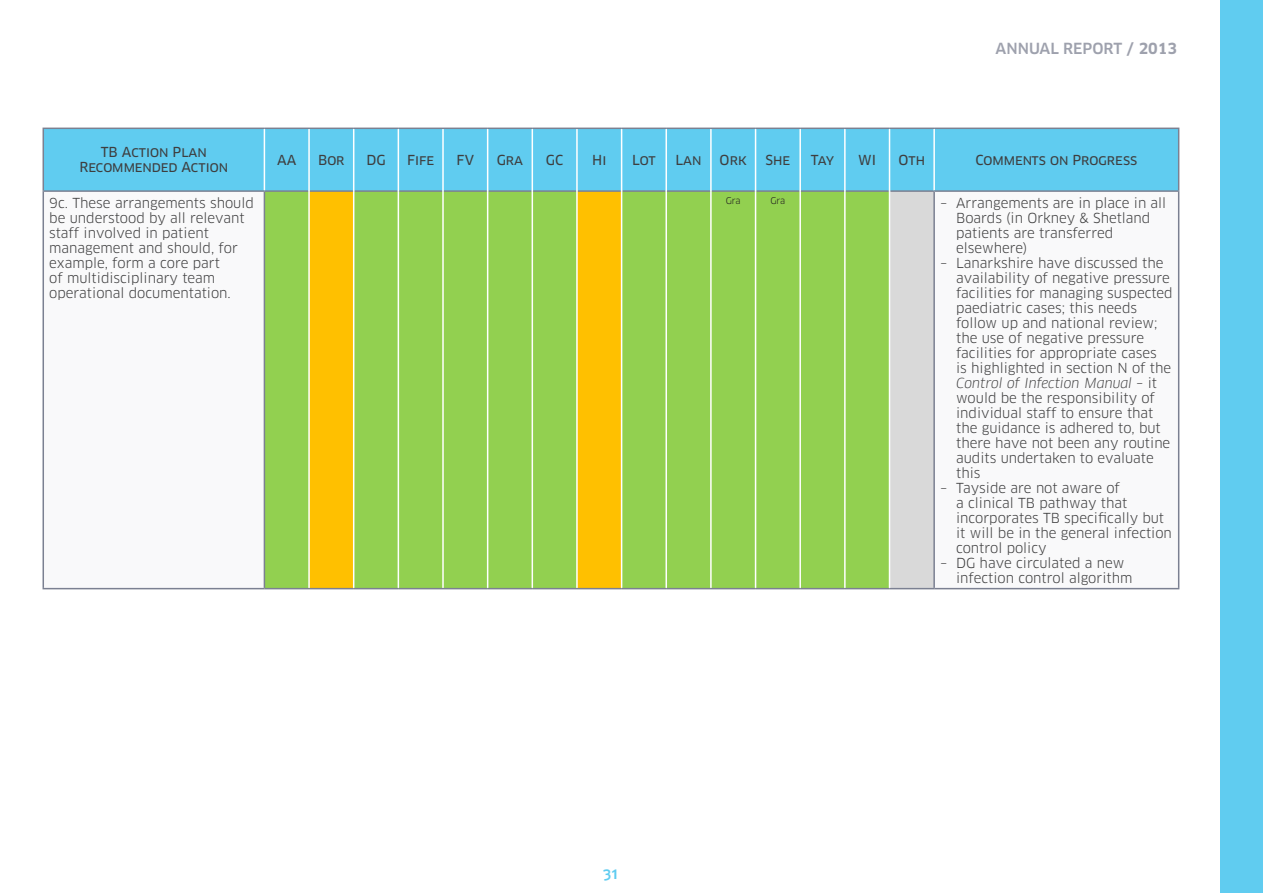
<style>
.page{position:relative;width:1263px;height:893px;background:#fff}
.page>*{position:absolute;margin:0;border:0;box-sizing:border-box;transform-origin:0 0}
.t1{font:500 15px "Clan";color:#9ea1ad}
.t2{font:500 15px "Clan OSF";color:#60ccf0}
.Body_TABLE_TEXT{font:13.5px/15px "Clan";color:#3e3e3f}
.Body_TABLE_TEXT-2{font:13.5px "Clan News SC";color:#3e3e3f}
.Small_Table_TEXT{font:9px "Clan";letter-spacing:-.01em;color:#231f20}
.s1{font-weight:700}
.s2{font-family:"Clan LF";font-style:italic}
</style>
<div class="page">
<div style="left:1220px;top:0;width:43px;height:893px;background:#60ccf0"></div>
<div style="left:44px;top:129px;width:1134px;height:61px;background:#60ccf0"></div>
<div style="left:265px;top:192px;width:624px;height:396px;background:#92d050"></div>
<svg style="left:310px;top:192px;width:311px;height:396px;background:#b1cb3a"></svg>
<div style="left:889px;top:191px;width:45px;height:398px;background:#d9d9d9"></div>
<hr style="left:43px;top:128px;width:221px;height:1px;background:#7b8091">
<hr style="left:43px;top:129px;width:1px;height:61px;background:#7b8091">
<hr style="left:264px;top:128px;width:45px;height:1px;background:#7b8091">
<hr style="left:309px;top:128px;width:45px;height:1px;background:#7b8091">
<hr style="left:354px;top:128px;width:44px;height:1px;background:#7b8091">
<hr style="left:398px;top:128px;width:45px;height:1px;background:#7b8091">
<hr style="left:443px;top:128px;width:45px;height:1px;background:#7b8091">
<hr style="left:488px;top:128px;width:44px;height:1px;background:#7b8091">
<hr style="left:532px;top:128px;width:45px;height:1px;background:#7b8091">
<hr style="left:577px;top:128px;width:45px;height:1px;background:#7b8091">
<hr style="left:622px;top:128px;width:44px;height:1px;background:#7b8091">
<hr style="left:666px;top:128px;width:45px;height:1px;background:#7b8091">
<hr style="left:711px;top:128px;width:44px;height:1px;background:#7b8091">
<hr style="left:755px;top:128px;width:45px;height:1px;background:#7b8091">
<hr style="left:800px;top:128px;width:45px;height:1px;background:#7b8091">
<hr style="left:845px;top:128px;width:44px;height:1px;background:#7b8091">
<hr style="left:889px;top:128px;width:45px;height:1px;background:#7b8091">
<hr style="left:934px;top:128px;width:245px;height:1px;background:#7b8091">
<hr style="left:1178px;top:129px;width:1px;height:61px;background:#7b8091">
<hr style="left:43px;top:192px;width:1px;height:396px;background:#7b8091">
<hr style="left:1178px;top:192px;width:1px;height:396px;background:#7b8091">
<hr style="left:43px;top:588px;width:221px;height:1px;background:#7b8091">
<hr style="left:934px;top:588px;width:245px;height:1px;background:#7b8091">
<hr style="left:264px;top:190px;width:44px;height:2px;background:#7b8091">
<hr style="left:264px;top:192px;width:1px;height:396px;background:#7b8091">
<hr style="left:310px;top:190px;width:43px;height:2px;background:#7b8091">
<hr style="left:354px;top:190px;width:44px;height:2px;background:#7b8091">
<hr style="left:399px;top:190px;width:43px;height:2px;background:#7b8091">
<hr style="left:444px;top:190px;width:43px;height:2px;background:#7b8091">
<hr style="left:488px;top:190px;width:43px;height:2px;background:#7b8091">
<hr style="left:533px;top:190px;width:43px;height:2px;background:#7b8091">
<hr style="left:578px;top:190px;width:43px;height:2px;background:#7b8091">
<hr style="left:622px;top:190px;width:43px;height:2px;background:#7b8091">
<hr style="left:667px;top:190px;width:43px;height:2px;background:#7b8091">
<hr style="left:712px;top:190px;width:43px;height:2px;background:#7b8091">
<hr style="left:756px;top:190px;width:43px;height:2px;background:#7b8091">
<hr style="left:801px;top:190px;width:43px;height:2px;background:#7b8091">
<hr style="left:846px;top:190px;width:43px;height:2px;background:#7b8091">
<hr style="left:890px;top:190px;width:44px;height:2px;background:#7b8091">
<hr style="left:933px;top:192px;width:2px;height:396px;background:#7b8091">
<hr style="left:264px;top:588px;width:45px;height:1px;background:#7b8091">
<hr style="left:309px;top:588px;width:45px;height:1px;background:#7b8091">
<hr style="left:354px;top:588px;width:44px;height:1px;background:#7b8091">
<hr style="left:398px;top:588px;width:45px;height:1px;background:#7b8091">
<hr style="left:443px;top:588px;width:45px;height:1px;background:#7b8091">
<hr style="left:488px;top:588px;width:44px;height:1px;background:#7b8091">
<hr style="left:532px;top:588px;width:45px;height:1px;background:#7b8091">
<hr style="left:577px;top:588px;width:45px;height:1px;background:#7b8091">
<hr style="left:622px;top:588px;width:44px;height:1px;background:#7b8091">
<hr style="left:666px;top:588px;width:45px;height:1px;background:#7b8091">
<hr style="left:711px;top:588px;width:44px;height:1px;background:#7b8091">
<hr style="left:755px;top:588px;width:45px;height:1px;background:#7b8091">
<hr style="left:800px;top:588px;width:45px;height:1px;background:#7b8091">
<hr style="left:845px;top:588px;width:44px;height:1px;background:#7b8091">
<hr style="left:889px;top:588px;width:45px;height:1px;background:#7b8091">
<hr style="left:308px;top:191px;width:2px;height:397px;background:#fff">
<hr style="left:353px;top:191px;width:1px;height:397px;background:#fff">
<hr style="left:398px;top:191px;width:1px;height:397px;background:#fff">
<hr style="left:442px;top:191px;width:2px;height:397px;background:#fff">
<hr style="left:487px;top:191px;width:1px;height:397px;background:#fff">
<hr style="left:531px;top:191px;width:2px;height:397px;background:#fff">
<hr style="left:576px;top:191px;width:2px;height:397px;background:#fff">
<hr style="left:621px;top:191px;width:1px;height:397px;background:#fff">
<hr style="left:665px;top:191px;width:2px;height:397px;background:#fff">
<hr style="left:710px;top:191px;width:2px;height:397px;background:#fff">
<hr style="left:755px;top:191px;width:1px;height:397px;background:#fff">
<hr style="left:799px;top:191px;width:2px;height:397px;background:#fff">
<hr style="left:844px;top:191px;width:2px;height:397px;background:#fff">
<hr style="left:889px;top:191px;width:1px;height:397px;background:#fff">
<hr style="left:264px;top:129px;width:1px;height:61px;background:#fff">
<hr style="left:308px;top:129px;width:2px;height:62px;background:#fff">
<hr style="left:353px;top:129px;width:1px;height:62px;background:#fff">
<hr style="left:398px;top:129px;width:1px;height:62px;background:#fff">
<hr style="left:442px;top:129px;width:2px;height:62px;background:#fff">
<hr style="left:487px;top:129px;width:1px;height:62px;background:#fff">
<hr style="left:531px;top:129px;width:2px;height:62px;background:#fff">
<hr style="left:576px;top:129px;width:2px;height:62px;background:#fff">
<hr style="left:621px;top:129px;width:1px;height:62px;background:#fff">
<hr style="left:665px;top:129px;width:2px;height:62px;background:#fff">
<hr style="left:710px;top:129px;width:2px;height:62px;background:#fff">
<hr style="left:755px;top:129px;width:1px;height:62px;background:#fff">
<hr style="left:799px;top:129px;width:2px;height:62px;background:#fff">
<hr style="left:844px;top:129px;width:2px;height:62px;background:#fff">
<hr style="left:889px;top:129px;width:1px;height:62px;background:#fff">
<hr style="left:933px;top:129px;width:2px;height:61px;background:#fff">
<hr style="left:43px;top:190px;width:221px;height:2px;background:#7b8091">
<hr style="left:934px;top:190px;width:245px;height:2px;background:#7b8091">
<p class="Body_TABLE_TEXT-2" style="left:101px;top:144px;width:108px">TB Action Plan</p>
<p class="Body_TABLE_TEXT-2" style="left:80px;top:159px;width:150px">Recommended Action</p>
<p class="t1" style="left:995px;top:39px;width:183px">ANNUAL REPORT <span class="s1">/ 2013</span></p>
<p class="Body_TABLE_TEXT-2" style="left:277px;top:152px;width:21px">AA</p>
<p class="Body_TABLE_TEXT-2" style="left:318px;top:152px;width:28px">Bor</p>
<p class="Body_TABLE_TEXT-2" style="left:366px;top:152px;width:21px">DG</p>
<p class="Body_TABLE_TEXT-2" style="left:407px;top:152px;width:29px">Fife</p>
<p class="Body_TABLE_TEXT-2" style="left:457px;top:152px;width:19px">FV</p>
<p class="Body_TABLE_TEXT-2" style="left:497px;top:152px;width:28px">Gra</p>
<p class="Body_TABLE_TEXT-2" style="left:546px;top:152px;width:19px">GC</p>
<p class="Body_TABLE_TEXT-2" style="left:592px;top:152px;width:16px">Hi</p>
<p class="Body_TABLE_TEXT-2" style="left:632px;top:152px;width:25px">Lot</p>
<p class="Body_TABLE_TEXT-2" style="left:675px;top:152px;width:28px">Lan</p>
<p class="Body_TABLE_TEXT-2" style="left:720px;top:152px;width:29px">Ork</p>
<p class="Body_TABLE_TEXT-2" style="left:766px;top:152px;width:26px">She</p>
<p class="Body_TABLE_TEXT-2" style="left:811px;top:152px;width:25px">Tay</p>
<p class="Body_TABLE_TEXT-2" style="left:858px;top:152px;width:19px">WI</p>
<p class="Body_TABLE_TEXT-2" style="left:898px;top:152px;width:28px">Oth</p>
<p class="Body_TABLE_TEXT-2" style="left:975px;top:152px;width:163px">Comments on Progress</p>
<p class="Body_TABLE_TEXT" style="left:49px;top:195px;width:206px">9c. These arrangements should be understood by all relevant staff involved in patient management and should, for example, form a core part<br>of multidisciplinary team operational documentation.</p>
<p class="Small_Table_TEXT" style="left:726px;top:195px;width:17px">Gra</p>
<p class="Small_Table_TEXT" style="left:770px;top:195px;width:17px">Gra</p>
<p class="Body_TABLE_TEXT" style="left:956px;top:195px;width:212px;text-indent:-16px">– Arrangements are in place in all<br>Boards (in Orkney &amp; Shetland patients are transferred elsewhere)</p>
<p class="Body_TABLE_TEXT" style="left:956px;top:255px;width:218px;text-indent:-16px">– Lanarkshire have discussed the availability of negative pressure facilities for managing suspected paediatric cases; this needs follow up and national review; the use of negative pressure facilities for appropriate cases<br>is highlighted in section N of the<br><span class="s2">Control of Infection Manual</span> – it would be the responsibility of individual staff to ensure that the guidance is adhered to, but there have not been any routine audits undertaken to evaluate this</p>
<p class="Body_TABLE_TEXT" style="left:956px;top:480px;width:217px;text-indent:-16px">– Tayside are not aware of<br>a clinical TB pathway that incorporates TB specifically but it will be in the general infection control policy</p>
<p class="Body_TABLE_TEXT" style="left:956px;top:555px;width:178px;text-indent:-16px">– DG have circulated a new infection control algorithm</p>
<p class="t2" style="left:603px;top:864px;width:17px">31</p>
</div>
